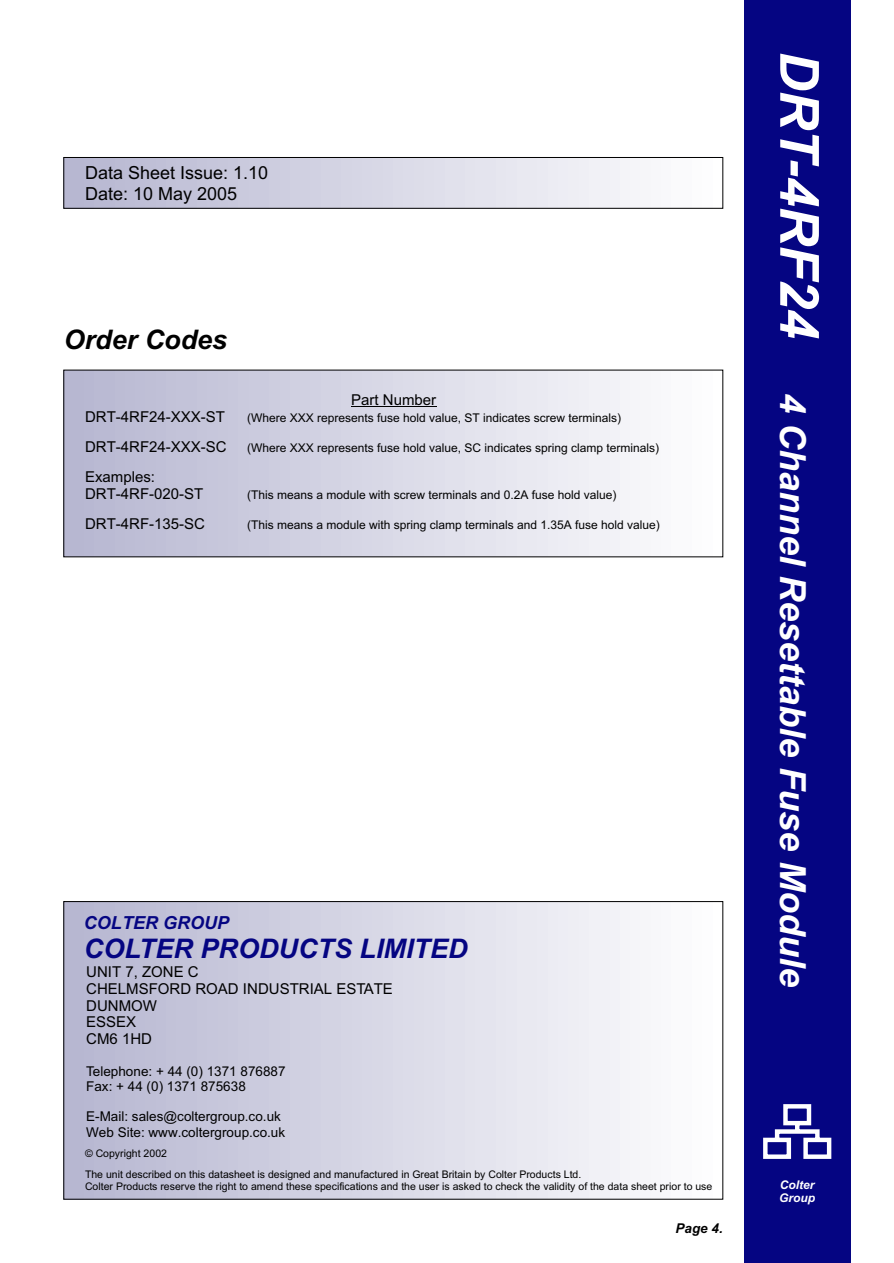
<style>
.page{position:relative;width:894px;height:1263px;background:#fff}
.page>*{position:absolute;margin:0;border:0;box-sizing:border-box;transform-origin:0 0}
.t1{font:italic 700 36px "Arial";color:#fff}
.t2{font:italic 700 27px "Arial";color:#050582}
.t3{font:italic 700 27px "Arial";color:#000}
.t4{font:18px/21.3px "Arial";color:#000}
.t5{font:italic 700 18px "Arial";color:#050582}
.t6{font:15px/16.8px "Arial";color:#000}
.t7{font:13.5px/15.1px "Arial";color:#000}
.t8{font:italic 700 13.5px "Arial";color:#000}
.t9{font:12px "Arial";color:#000}
.t10{font:italic 700 12px/13.4px "Arial";color:#fff}
.t11{font:10.5px/11.7px "Arial";color:#000}
.s1{font-size:54px}
</style>
<div class="page">
<div style="left:64px;top:157px;width:659px;height:51px;border:1px solid #000"></div>
<img style="left:66px;top:372px;width:564px;height:183px">
<hr style="left:351px;top:406px;width:85px;height:1px;background:#000">
<div style="left:744px;top:0;width:106px;height:1263px;background:#050582"></div>
<hr style="left:765px;top:1138px;width:24px;height:4px;background:#fff">
<hr style="left:787px;top:1140px;width:4px;height:17px;background:#fff">
<div style="left:765px;top:1154px;width:24px;height:5px;background:#fff"></div>
<div style="left:763px;top:1140px;width:5px;height:17px;background:#fff"></div>
<hr style="left:806px;top:1138px;width:23px;height:4px;background:#fff">
<hr style="left:827px;top:1140px;width:4px;height:17px;background:#fff">
<div style="left:806px;top:1154px;width:23px;height:5px;background:#fff"></div>
<div style="left:803px;top:1140px;width:5px;height:17px;background:#fff"></div>
<div style="left:785px;top:1104px;width:24px;height:5px;background:#fff"></div>
<hr style="left:807px;top:1106px;width:4px;height:17px;background:#fff">
<hr style="left:785px;top:1121px;width:24px;height:4px;background:#fff">
<div style="left:783px;top:1106px;width:5px;height:17px;background:#fff"></div>
<div style="left:777px;top:1129px;width:40px;height:5px;background:#fff"></div>
<div style="left:815px;top:1132px;width:5px;height:8px;background:#fff"></div>
<svg style="left:775px;top:1123px;width:36px;height:17px"></svg>
<h3 class="t4" style="left:85px;top:163px;width:185px">Data Sheet Issue: 1.10<br>Date: 10 May 2005</h3>
<h2 class="t3" style="left:64px;top:329px;width:165px">Order Codes</h2>
<p class="t6" style="left:351px;top:393px;width:87px">Part Number</p>
<p class="t6" style="left:85px;top:409px;width:142px">DRT-4RF24-XXX-ST</p>
<p class="t9" style="left:247px;top:413px;width:376px">(Where XXX represents fuse hold value, ST indicates screw terminals)</p>
<p class="t6" style="left:85px;top:440px;width:143px">DRT-4RF24-XXX-SC</p>
<p class="t9" style="left:247px;top:443px;width:414px">(Where XXX represents fuse hold value, SC indicates spring clamp terminals)</p>
<p class="t6" style="left:85px;top:470px;width:120px">Examples:<br>DRT-4RF-020-ST</p>
<p class="t9" style="left:247px;top:490px;width:371px">(This means a module with screw terminals and 0.2A fuse hold value)</p>
<p class="t6" style="left:85px;top:517px;width:122px">DRT-4RF-135-SC</p>
<p class="t9" style="left:247px;top:520px;width:414px">(This means a module with spring clamp terminals and 1.35A fuse hold value)</p>
<h3 class="t5" style="left:84px;top:916px;width:147px">COLTER GROUP</h3>
<h2 class="t2" style="left:84px;top:938px;width:385px">COLTER PRODUCTS LIMITED</h2>
<p class="t6" style="left:86px;top:965px;width:308px">UNIT 7, ZONE C<br>CHELMSFORD ROAD INDUSTRIAL ESTATE<br>DUNMOW<br>ESSEX<br>CM6 1HD</p>
<p class="t7" style="left:86px;top:1065px;width:201px">Telephone: + 44 (0) 1371 876887<br>Fax: + 44 (0) 1371 875638</p>
<p class="t7" style="left:86px;top:1110px;width:201px">E-Mail: sales@coltergroup.co.uk<br>Web Site: www.coltergroup.co.uk</p>
<p class="t11" style="left:85px;top:1148px;width:83px">© Copyright 2002</p>
<p class="t11" style="left:85px;top:1169px;width:629px">The unit described on this datasheet is designed and manufactured in Great Britain by Colter Products Ltd.<br>Colter Products reserve the right to amend these specifications and the user is asked to check the validity of the data sheet prior to use</p>
<p class="t8" style="left:676px;top:1223px;width:49px">Page 4.</p>
<h1 class="t1" style="left:806px;top:51px;width:938px;rotate:90deg"><span class="s1">DRT-4RF24</span> 4 Channel Resettable Fuse Module</h1>
<p class="t10" style="left:779px;top:1179px;width:37px">Colter<br>Group</p>
</div>
